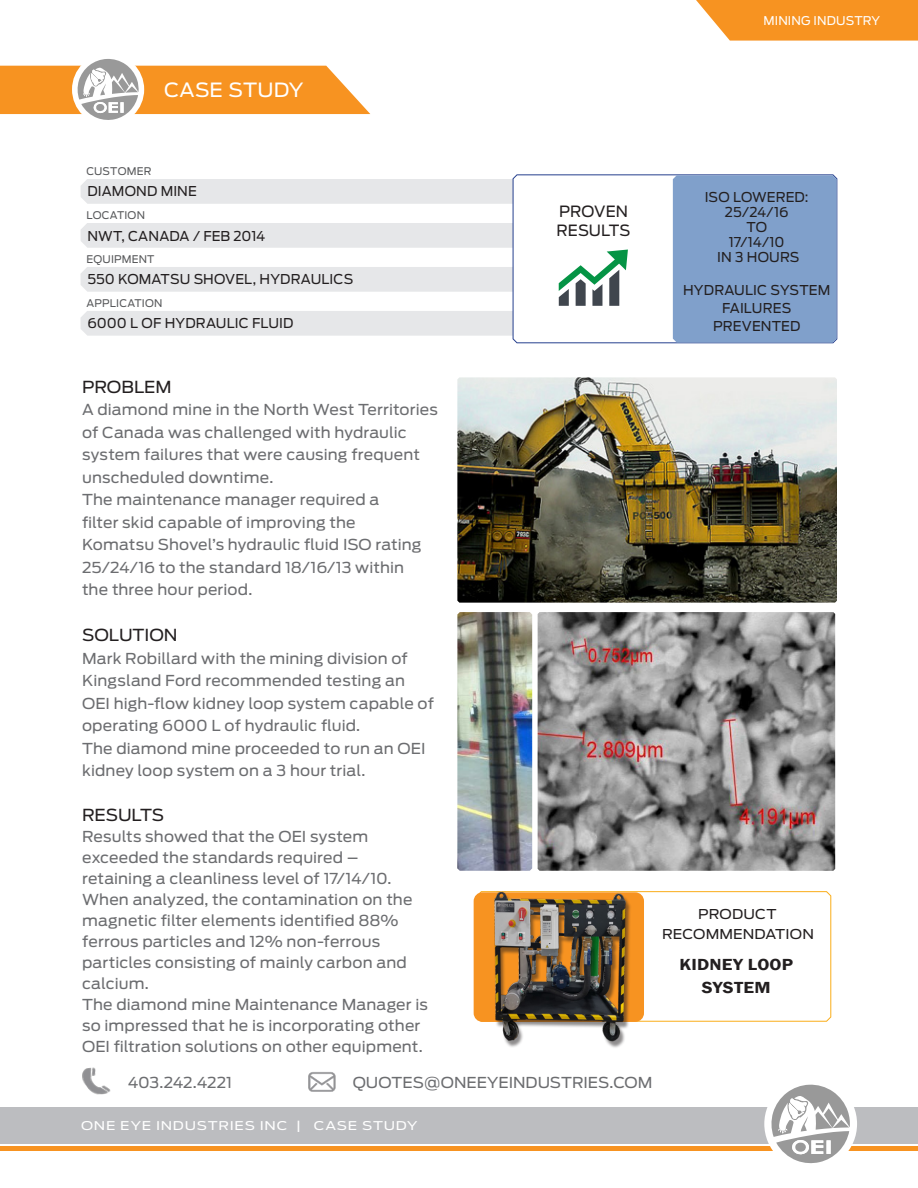
<style>
.page{position:relative;width:918px;height:1188px;background:#fff}
.page>*{position:absolute;margin:0;border:0;box-sizing:border-box;transform-origin:0 0}
.t1{font:19.5px "Antenna";letter-spacing:.005em;color:#fff;scale:1.05 1}
.t2{font:16.5px "Antenna";letter-spacing:-.005em;color:#231f20;scale:1.05 1}
.t3{font:600 16.5px "Franklin Gothic";letter-spacing:.01em;color:#231f20;scale:1.14 1}
.t4{font:15.45px/18.5px "Antenna";color:#231f20}
.t5{font:15px/22.5px "Antenna";letter-spacing:.005em;color:#6c6d70;scale:1.05 1}
.t6{font:15px "Antenna";letter-spacing:-.015em;color:#6c6d70;scale:1.05 1}
.t7{font:13.5px/18px "Antenna";letter-spacing:.01em;color:#231f20;text-align:center}
.t8{font:13.5px "Antenna";letter-spacing:.01em;color:#231f20;scale:1.09 1}
.t9{font:12px "Antenna";letter-spacing:.05em;color:#fff;scale:1.2 1}
.t10{font:12px "Antenna";letter-spacing:.01em;color:#fff}
.t11{font:10.5px "Antenna";letter-spacing:.015em;color:#57585a}
</style>
<div class="page">
<img style="left:82px;top:1067px;width:29px;height:28px">
<img style="left:308px;top:1072px;width:28px;height:20px">
<div style="left:0;top:1107px;width:918px;height:37px;background:#bcbdc0"></div>
<hr style="left:0;top:1147px;width:918px;height:4px;background:#f79321">
<div style="left:764px;top:1078px;width:93px;height:92px;background:#fff;border-radius:50%"></div>
<svg style="left:771px;top:1084px;width:79px;height:80px"></svg>
<svg style="left:0;top:59px;width:370px;height:61px"></svg>
<div style="left:80px;top:267px;width:432px;height:25px;background:#e6e7e9"></div>
<div style="left:80px;top:311px;width:432px;height:25px;background:#e6e7e9"></div>
<div style="left:81px;top:179px;width:431px;height:25px;background:#e6e7e9"></div>
<div style="left:81px;top:223px;width:431px;height:25px;background:#e6e7e9"></div>
<svg style="left:512px;top:174px;width:322px;height:169px"></svg>
<div style="left:673px;top:175px;width:164px;height:168px;background:#80a0cb"></div>
<svg style="left:559px;top:250px;width:69px;height:56px"></svg>
<svg style="left:696px;top:0;width:222px;height:41px;background:#f79c34"></svg>
<svg style="left:476px;top:891px;width:355px;height:131px"></svg>
<div style="left:474px;top:892px;width:170px;height:130px;background:#f79321;border-radius:9px"></div>
<div style="left:494px;top:894px;width:138px;height:155px;background:#231f20;opacity:.51"></div>
<img style="left:492px;top:891px;width:139px;height:151px">
<img style="left:457px;top:377px;width:380px;height:226px">
<img style="left:538px;top:612px;width:297px;height:259px">
<img style="left:457px;top:612px;width:75px;height:259px">
<h1 class="t1" style="left:164px;top:78px;width:134px">CASE STUDY</h1>
<p class="t10" style="left:764px;top:13px;width:118px">MINING INDUSTRY</p>
<p class="t11" style="left:87px;top:165px;width:66px">CUSTOMER</p>
<p class="t11" style="left:87px;top:208px;width:60px">LOCATION</p>
<p class="t4" style="left:557px;top:202px;width:75px">PROVEN<br>RESULTS</p>
<p class="t7" style="left:87px;top:182px;width:111px">DIAMOND MINE</p>
<p class="t7" style="left:87px;top:227px;width:180px">NWT, CANADA / FEB 2014</p>
<p class="t11" style="left:86px;top:253px;width:70px">EQUIPMENT</p>
<p class="t11" style="left:86px;top:297px;width:78px">APPLICATION</p>
<p class="t7" style="left:87px;top:270px;width:268px">550 KOMATSU SHOVEL, HYDRAULICS</p>
<p class="t7" style="left:87px;top:314px;width:207px">6000 L OF HYDRAULIC FLUID</p>
<p class="t7" style="left:705px;top:188px;width:105px">ISO LOWERED:</p>
<p class="t7" style="left:725px;top:203px;width:65px">25/24/16</p>
<p class="t7" style="left:746px;top:218px;width:22px">TO</p>
<p class="t7" style="left:729px;top:233px;width:57px">17/14/10</p>
<p class="t7" style="left:717px;top:248px;width:84px">IN 3 HOURS</p>
<p class="t7" style="left:683px;top:281px;width:149px">HYDRAULIC SYSTEM<br>FAILURES</p>
<p class="t7" style="left:713px;top:317px;width:89px">PREVENTED</p>
<p class="t2" style="left:82px;top:377px;width:87px">PROBLEM</p>
<p class="t5" style="left:82px;top:399px;width:341px">A diamond mine in the North West Territories of Canada was challenged with hydraulic system failures that were causing frequent unscheduled downtime.</p>
<p class="t5" style="left:82px;top:489px;width:285px">The maintenance manager required a</p>
<p class="t5" style="left:82px;top:511px;width:262px">filter skid capable of improving the</p>
<p class="t5" style="left:82px;top:534px;width:325px">Komatsu Shovel’s hydraulic fluid ISO rating<br>25/24/16 to the standard 18/16/13 within</p>
<p class="t5" style="left:82px;top:579px;width:164px">the three hour period.</p>
<p class="t2" style="left:82px;top:626px;width:93px">SOLUTION</p>
<p class="t5" style="left:82px;top:647px;width:337px">Mark Robillard with the mining division of Kingsland Ford recommended testing an OEI high-flow kidney loop system capable of operating 6000 L of hydraulic fluid.<br>The diamond mine proceeded to run an OEI kidney loop system on a 3 hour trial.</p>
<p class="t2" style="left:82px;top:806px;width:80px">RESULTS</p>
<p class="t5" style="left:82px;top:826px;width:274px;line-height:21px">Results showed that the OEI system exceeded the standards required –</p>
<p class="t5" style="left:82px;top:868px;width:296px">retaining a cleanliness level of 17/14/10.</p>
<p class="t5" style="left:82px;top:889px;width:316px;line-height:21px">When analyzed, the contamination on the magnetic filter elements identified 88% ferrous particles and 12% non-ferrous particles consisting of mainly carbon and calcium.</p>
<p class="t5" style="left:82px;top:994px;width:331px;line-height:21px">The diamond mine Maintenance Manager is so impressed that he is incorporating other<br>OEI filtration solutions on other equipment.</p>
<p class="t6" style="left:128px;top:1073px;width:101px">403.242.4221</p>
<p class="t5" style="left:353px;top:1071px;width:287px">QUOTES@ONEEYEINDUSTRIES.COM</p>
<p class="t9" style="left:81px;top:1119px;width:282px">ONE EYE INDUSTRIES INC | CASE STUDY</p>
<p class="t8" style="left:698px;top:907px;width:73px">PRODUCT</p>
<p class="t8" style="left:662px;top:926px;width:141px">RECOMMENDATION</p>
<p class="t3" style="left:680px;top:955px;width:101px">KIDNEY LOOP</p>
<p class="t3" style="left:702px;top:978px;width:62px">SYSTEM</p>
</div>
